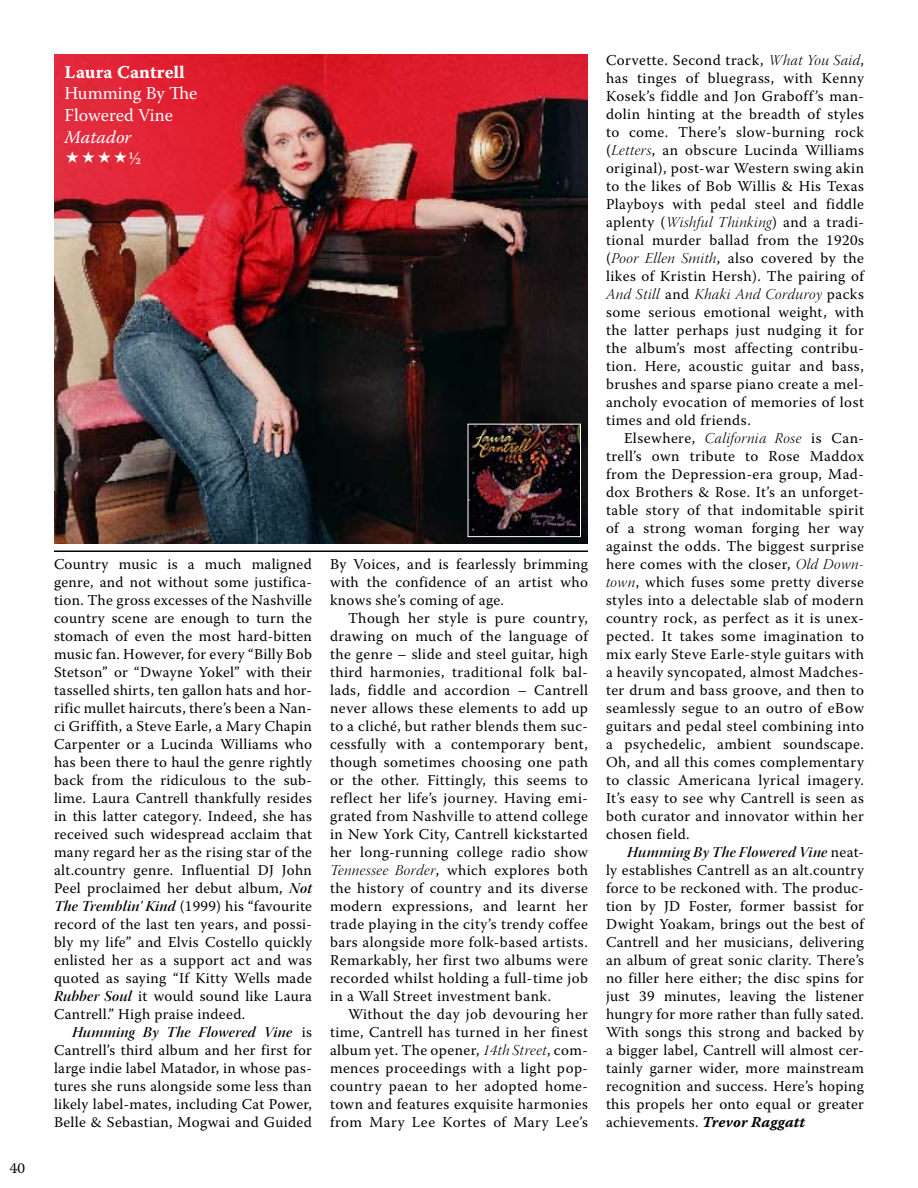
<style>
.page{position:relative;width:918px;height:1188px;background:#fff}
.page>*{position:absolute;margin:0;border:0;box-sizing:border-box;transform-origin:0 0}
.t1{font:18px/21.6px "Warnock Pro";color:#fff}
.t2{font:18px "Warnock Pro Bold Capt";color:#fff}
.t3{font:italic 18px "Warnock Pro";color:#fff}
.t4{font:15px/18px "Warnock Pro";letter-spacing:.03em;color:#000;text-align:justify}
.t5{font:15px "Warnock Pro Semibold It Disp";letter-spacing:.02em;color:#000}
.t6{font:15px "Warnock Pro Light It Disp";letter-spacing:.03em;color:#000}
.s1{font-family:"Warnock Pro Semibold It Disp"}
.s2{font-family:"Warnock Pro"}
.s3{font-family:"Warnock Pro Light It Disp"}
.s4{font-family:"Warnock Pro Bold It Capt"}
</style>
<div class="page">
<hr style="left:54px;top:550px;width:534px;height:2px;background:#000">
<img style="left:54px;top:54px;width:534px;height:490px">
<img style="left:470px;top:426px;width:109px;height:109px">
<div style="left:468px;top:424px;width:113px;height:113px;border:1px solid #fff"></div>
<svg style="left:66px;top:151px;width:61px;height:12px"></svg>
<p class="t4" style="left:10px;top:1159px;width:17px">40</p>
<p class="t2" style="left:64px;top:61px;width:122px">Laura Cantrell</p>
<p class="t1" style="left:64px;top:82px;width:134px">Humming By The<br>Flowered Vine</p>
<p class="t3" style="left:64px;top:126px;width:68px">Matador</p>
<p class="t1" style="left:129px;top:147px;width:14px">½</p>
<p class="t4" style="left:54px;top:555px;width:260px">Country music is a much maligned genre, and not without some justifica&shy;tion. The gross excesses of the Nashville country scene are enough to turn the stomach of even the most hard-bitten music fan. However, for every “Billy Bob Stetson” or “Dwayne Yokel” with their tasselled shirts, ten gallon hats and hor&shy;rific mullet haircuts, there’s been a Nan&shy;ci Griffith, a Steve Earle, a Mary Chapin Carpenter or a Lucinda Williams who has been there to haul the genre rightly back from the ridiculous to the sub&shy;lime. Laura Cantrell thankfully resides in this latter category. Indeed, she has received such widespread acclaim that many regard her as the rising star of the alt.country genre. Influential DJ John Peel proclaimed her debut album, <span class="s1">Not The Tremblin’ Kind</span> (1999) his “favourite record of the last ten years, and possi&shy;bly my life” and Elvis Costello quickly enlisted her as a support act and was quoted as saying “If Kitty Wells made <span class="s1">Rubber Soul</span> it would sound like Laura Cantrell.” High praise indeed.</p>
<p class="t5" style="left:72px;top:1023px;width:242px">Humming By The Flowered Vine <span class="s2">is</span></p>
<p class="t4" style="left:54px;top:1041px;width:260px">Cantrell’s third album and her first for large indie label Matador, in whose pas&shy;tures she runs alongside some less than likely label-mates, including Cat Power, Belle &amp; Sebastian, Mogwai and Guided</p>
<p class="t4" style="left:330px;top:555px;width:260px">By Voices, and is fearlessly brimming with the confidence of an artist who knows she’s coming of age.</p>
<p class="t4" style="left:330px;top:609px;width:260px;text-indent:18px">Though her style is pure country, drawing on much of the language of the genre – slide and steel guitar, high third harmonies, traditional folk bal&shy;lads, fiddle and accordion – Cantrell never allows these elements to add up to a cliché, but rather blends them suc&shy;cessfully with a contemporary bent, though sometimes choosing one path or the other. Fittingly, this seems to reflect her life’s journey. Having emi&shy;grated from Nashville to attend college in New York City, Cantrell kickstarted her long-running college radio show <span class="s3">Tennessee Border</span>, which explores both the history of country and its diverse modern expressions, and learnt her trade playing in the city’s trendy coffee bars alongside more folk-based artists.<br>Remarkably, her first two albums were recorded whilst holding a full-time job in a Wall Street investment bank.</p>
<p class="t4" style="left:330px;top:1005px;width:260px;text-indent:18px">Without the day job devouring her time, Cantrell has turned in her finest album yet. The opener, <span class="s3">14th Street</span>, com&shy;mences proceedings with a light pop&shy;country paean to her adopted home&shy;town and features exquisite harmonies from Mary Lee Kortes of Mary Lee’s</p>
<p class="t4" style="left:606px;top:51px;width:260px">Corvette. Second track, <span class="s3">What You Said</span>, has tinges of bluegrass, with Kenny Kosek’s fiddle and Jon Graboff’s man&shy;dolin hinting at the breadth of styles to come. There’s slow-burning rock (<span class="s3">Letters</span>, an obscure Lucinda Williams original), post-war Western swing akin to the likes of Bob Willis &amp; His Texas Playboys with pedal steel and fiddle aplenty (<span class="s3">Wishful Thinking</span>) and a tradi&shy;tional murder ballad from the 1920s (<span class="s3">Poor Ellen Smith</span>, also covered by the likes of Kristin Hersh). The pairing of</p>
<p class="t6" style="left:606px;top:286px;width:260px">And Still <span class="s2">and</span> Khaki And Corduroy <span class="s2">packs</span></p>
<p class="t4" style="left:606px;top:303px;width:260px">some serious emotional weight, with the latter perhaps just nudging it for the album’s most affecting contribu&shy;tion. Here, acoustic guitar and bass, brushes and sparse piano create a mel&shy;ancholy evocation of memories of lost times and old friends.</p>
<p class="t4" style="left:606px;top:429px;width:260px;text-indent:18px">Elsewhere, <span class="s3">California Rose</span> is Can&shy;trell’s own tribute to Rose Maddox from the Depression-era group, Mad&shy;dox Brothers &amp; Rose. It’s an unforget&shy;table story of that indomitable spirit of a strong woman forging her way against the odds. The biggest surprise here comes with the closer, <span class="s3">Old Down&shy;town</span>, which fuses some pretty diverse styles into a delectable slab of modern country rock, as perfect as it is unex&shy;pected. It takes some imagination to mix early Steve Earle-style guitars with a heavily syncopated, almost Madches&shy;ter drum and bass groove, and then to seamlessly segue to an outro of eBow guitars and pedal steel combining into a psychedelic, ambient soundscape.<br>Oh, and all this comes complementary to classic Americana lyrical imagery.<br>It’s easy to see why Cantrell is seen as both curator and innovator within her chosen field.</p>
<p class="t5" style="left:627px;top:843px;width:238px">Humming By The Flowered Vine <span class="s2">neat-</span></p>
<p class="t4" style="left:606px;top:861px;width:260px">ly establishes Cantrell as an alt.country force to be reckoned with. The produc&shy;tion by JD Foster, former bassist for Dwight Yoakam, brings out the best of Cantrell and her musicians, delivering an album of great sonic clarity. There’s no filler here either; the disc spins for just 39 minutes, leaving the listener hungry for more rather than fully sated.<br>With songs this strong and backed by a bigger label, Cantrell will almost cer&shy;tainly garner wider, more mainstream recognition and success. Here’s hoping this propels her onto equal or greater achievements. <span class="s4">Trevor Raggatt</span></p>
</div>
